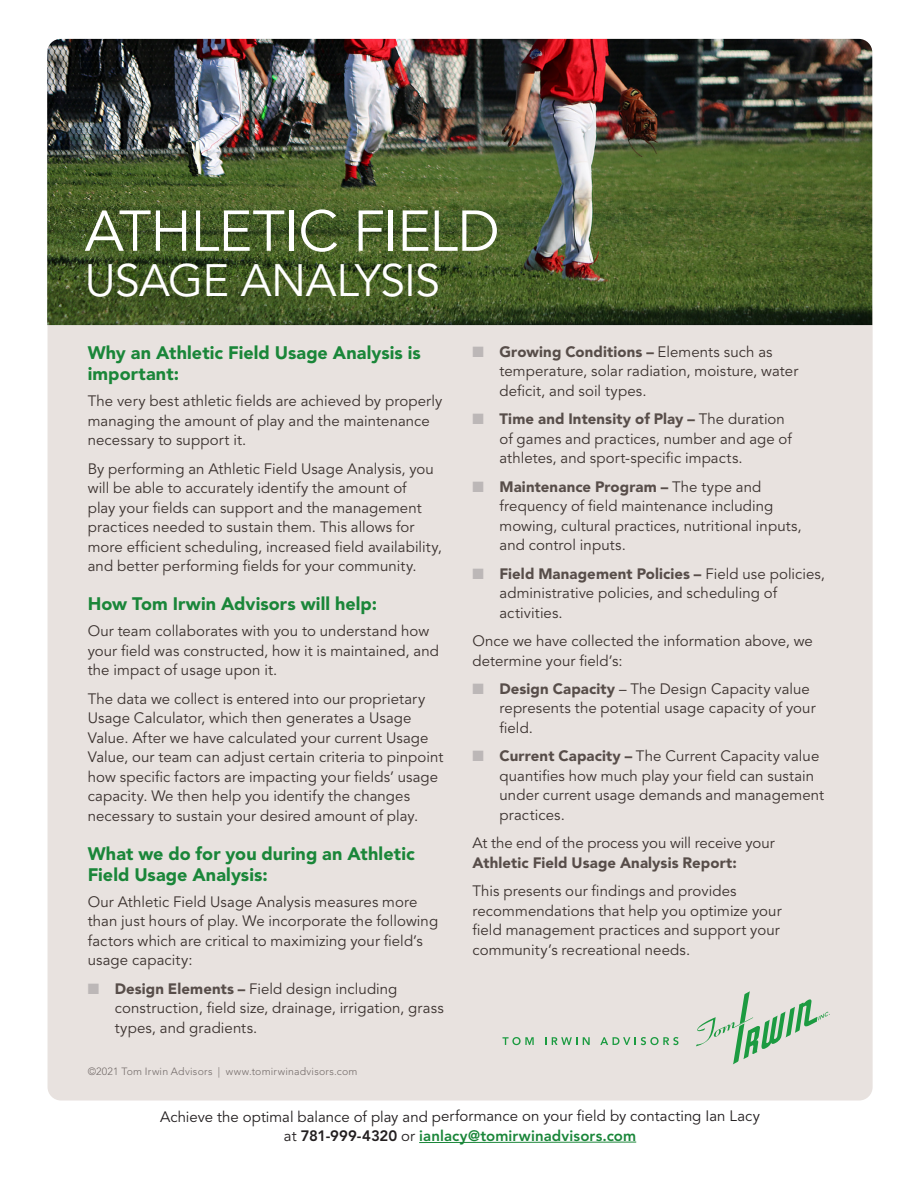
<style>
.page{position:relative;width:918px;height:1188px;background:#fff}
.page>*{position:absolute;margin:0;border:0;box-sizing:border-box;transform-origin:0 0}
.H1_reversed{font:57px "Avenir LT Std";letter-spacing:-.015em;color:#fff}
.H1_reversed-2{font:45px "Avenir LT Std";letter-spacing:-.02em;color:#fff}
.S1{font:900 18px/21px "Avenir LT Std";letter-spacing:.005em;color:#1a8639}
.Body_10_13{font:15px/19.5px "Avenir LT Std";letter-spacing:.005em;color:#3b322f}
.CTA_10_13_Ital{font:15px/19.4px "Avenir LT Std";letter-spacing:-.005em;color:#231f20;text-align:center}
.t1{font:300 10.5px "Avenir LT Std";letter-spacing:.02em;color:#746c6a}
.s1{color:#bcb7b7}
.s2{font-weight:900;color:#574d49}
.s3{font-weight:800}
.s4{font-weight:800;color:#1a8639}
</style>
<div class="page">
<div style="left:48px;top:309px;width:825px;height:792px;background:#e8e2df"></div>
<img style="left:47px;top:39px;width:825px;height:286px">
<svg style="left:502px;top:1037px;width:32px;height:8px"></svg>
<svg style="left:545px;top:1037px;width:45px;height:8px"></svg>
<svg style="left:600px;top:1037px;width:79px;height:8px"></svg>
<svg style="left:696px;top:991px;width:134px;height:74px;background:#c8d6c6"></svg>
<svg style="left:419px;top:1141px;width:218px;height:2px"></svg>
<p class="H1_reversed" style="left:85px;top:198px;width:416px">ATHLETIC FIELD</p>
<p class="H1_reversed-2" style="left:85px;top:254px;width:357px">USAGE ANALYSIS</p>
<p class="S1" style="left:88px;top:342px;width:335px">Why an Athletic Field Usage Analysis is important:</p>
<p class="Body_10_13" style="left:88px;top:392px;width:356px">The very best athletic fields are achieved by properly managing the amount of play and the maintenance necessary to support it.</p>
<p class="Body_10_13" style="left:88px;top:459px;width:356px">By performing an Athletic Field Usage Analysis, you will be able to accurately identify the amount of<br>play your fields can support and the management practices needed to sustain them. This allows for more efficient scheduling, increased field availability, and better performing fields for your community.</p>
<p class="S1" style="left:88px;top:593px;width:291px">How Tom Irwin Advisors will help:</p>
<p class="Body_10_13" style="left:88px;top:622px;width:353px">Our team collaborates with you to understand how your field was constructed, how it is maintained, and the impact of usage upon it.</p>
<p class="Body_10_13" style="left:88px;top:689px;width:357px">The data we collect is entered into our proprietary Usage Calculator, which then generates a Usage Value. After we have calculated your current Usage Value, our team can adjust certain criteria to pinpoint how specific factors are impacting your fields’ usage capacity. We then help you identify the changes necessary to sustain your desired amount of play.</p>
<p class="S1" style="left:88px;top:843px;width:328px">What we do for you during an Athletic<br>Field Usage Analysis:</p>
<p class="Body_10_13" style="left:88px;top:892px;width:352px">Our Athletic Field Usage Analysis measures more than just hours of play. We incorporate the following factors which are critical to maximizing your field’s usage capacity:</p>
<p class="Body_10_13" style="left:115px;top:979px;width:331px;text-indent:-27px"><span class="s1">■</span> <span class="s2">Design Elements –</span> Field design including construction, field size, drainage, irrigation, grass types, and gradients.</p>
<p class="t1" style="left:88px;top:1066px;width:271px">©2021 Tom Irwin Advisors | www.tomirwinadvisors.com</p>
<p class="Body_10_13" style="left:500px;top:342px;width:300px;text-indent:-27px"><span class="s1">■</span> <span class="s2">Growing Conditions –</span> Elements such as temperature, solar radiation, moisture, water deficit, and soil types.</p>
<p class="Body_10_13" style="left:500px;top:410px;width:294px;text-indent:-27px"><span class="s1">■</span> <span class="s2">Time and Intensity of Play –</span> The duration of games and practices, number and age of athletes, and sport-specific impacts.</p>
<p class="Body_10_13" style="left:500px;top:477px;width:304px;text-indent:-27px"><span class="s1">■</span> <span class="s2">Maintenance Program –</span> The type and frequency of field maintenance including mowing, cultural practices, nutritional inputs, and control inputs.</p>
<p class="Body_10_13" style="left:500px;top:564px;width:327px;text-indent:-27px"><span class="s1">■</span> <span class="s2">Field Management Policies –</span> Field use policies, administrative policies, and scheduling of activities.</p>
<p class="Body_10_13" style="left:472px;top:632px;width:342px">Once we have collected the information above, we determine your field’s:</p>
<p class="Body_10_13" style="left:500px;top:679px;width:318px;text-indent:-27px"><span class="s1">■</span> <span class="s2">Design Capacity</span> – The Design Capacity value represents the potential usage capacity of your field.</p>
<p class="Body_10_13" style="left:500px;top:747px;width:326px;text-indent:-27px"><span class="s1">■</span> <span class="s2">Current Capacity –</span> The Current Capacity value quantifies how much play your field can sustain under current usage demands and management practices.</p>
<p class="Body_10_13" style="left:472px;top:834px;width:304px">At the end of the process you will receive your<br><span class="s2">Athletic Field Usage Analysis Report:</span></p>
<p class="Body_10_13" style="left:472px;top:882px;width:311px">This presents our findings and provides recommendations that help you optimize your field management practices and support your community’s recreational needs.</p>
<p class="CTA_10_13_Ital" style="left:160px;top:1107px;width:601px">Achieve the optimal balance of play and performance on your field by contacting Ian Lacy at <span class="s3">781-999-4320</span> or <span class="s4">ianlacy@tomirwinadvisors.com</span></p>
</div>
